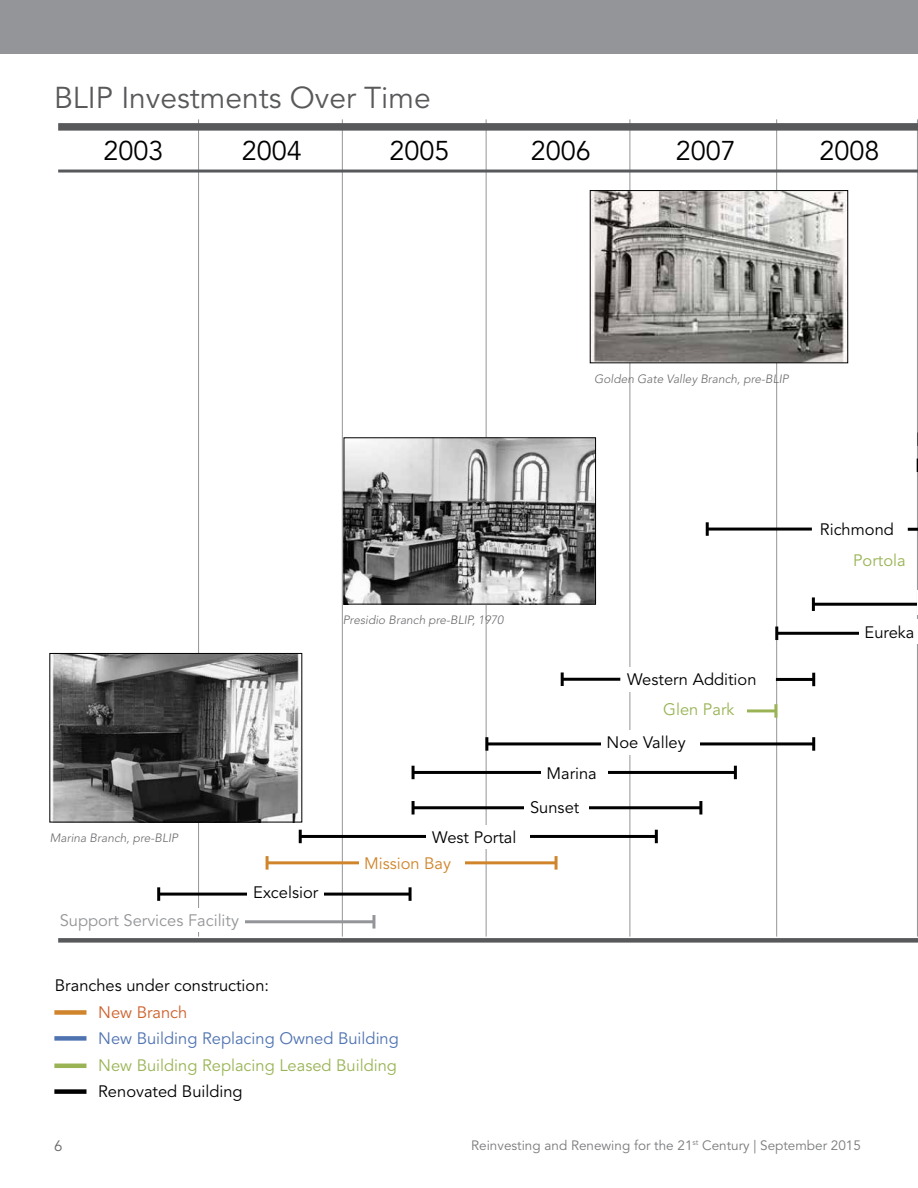
<style>
.page{position:relative;width:918px;height:1188px;background:#fff}
.page>*{position:absolute;margin:0;border:0;box-sizing:border-box;transform-origin:0 0}
.t1{font:30px "Avenir LT Std";color:#58595b}
.t2{font:27px "Avenir LT Std";color:#000}
.t3{font:16.5px "Avenir LT Std";color:#000}
.t4{font:16.5px "Avenir LT Std";color:#9ab455}
.t5{font:16.5px "Avenir LT Std";color:#4f73b1}
.t6{font:16.5px "Avenir LT Std";color:#939598}
.t7{font:16.5px "Avenir LT Std";color:#d0852c}
.t8{font:16.5px "Avenir LT Std";color:#ce612c}
.t9{font:15px "Avenir LT Std";color:#696a6d}
.t10{font:13.5px "Avenir LT Std";color:#797a7d}
.t11{font:italic 300 12px "Avenir LT Std";color:#696a6d}
</style>
<div class="page">
<hr style="left:198px;top:119px;width:1px;height:818px;background:#939598">
<hr style="left:342px;top:119px;width:1px;height:818px;background:#939598">
<hr style="left:486px;top:119px;width:1px;height:818px;background:#939598">
<hr style="left:630px;top:119px;width:1px;height:818px;background:#939598">
<hr style="left:776px;top:119px;width:1px;height:818px;background:#939598">
<hr style="left:917px;top:119px;width:1px;height:818px;background:#939598">
<hr style="left:58px;top:170px;width:860px;height:3px;background:#58595b">
<div style="left:58px;top:123px;width:860px;height:8px;background:#58595b"></div>
<div style="left:58px;top:938px;width:860px;height:5px;background:#58595b"></div>
<svg style="left:908px;top:528px;width:10px;height:3px"></svg>
<svg style="left:917px;top:459px;width:1px;height:13px"></svg>
<hr style="left:813px;top:603px;width:105px;height:3px;background:#000">
<hr style="left:812px;top:597px;width:3px;height:14px;background:#000">
<svg style="left:917px;top:591px;width:1px;height:24px"></svg>
<svg style="left:917px;top:432px;width:1px;height:14px"></svg>
<hr style="left:159px;top:893px;width:251px;height:3px;background:#000">
<hr style="left:157px;top:887px;width:3px;height:14px;background:#000">
<hr style="left:409px;top:887px;width:3px;height:14px;background:#000">
<div style="left:248px;top:880px;width:76px;height:24px;background:#fff"></div>
<hr style="left:267px;top:861px;width:289px;height:3px;background:#d0852c">
<hr style="left:266px;top:856px;width:3px;height:14px;background:#d0852c">
<hr style="left:555px;top:856px;width:3px;height:14px;background:#d0852c">
<div style="left:359px;top:851px;width:105px;height:24px;background:#fff"></div>
<hr style="left:300px;top:835px;width:356px;height:3px;background:#000">
<svg style="left:299px;top:830px;width:3px;height:13px"></svg>
<svg style="left:655px;top:830px;width:3px;height:13px"></svg>
<div style="left:427px;top:826px;width:103px;height:23px;background:#fff"></div>
<hr style="left:413px;top:806px;width:288px;height:3px;background:#000">
<hr style="left:412px;top:801px;width:3px;height:14px;background:#000">
<hr style="left:699px;top:801px;width:3px;height:14px;background:#000">
<div style="left:525px;top:796px;width:64px;height:24px;background:#fff"></div>
<hr style="left:413px;top:771px;width:322px;height:3px;background:#000">
<svg style="left:412px;top:766px;width:3px;height:13px"></svg>
<svg style="left:734px;top:766px;width:3px;height:13px"></svg>
<div style="left:541px;top:762px;width:66px;height:24px;background:#fff"></div>
<hr style="left:742px;top:709px;width:34px;height:3px;background:#9ab455">
<hr style="left:774px;top:704px;width:3px;height:14px;background:#9ab455">
<div style="left:658px;top:697px;width:89px;height:25px;background:#fff"></div>
<hr style="left:487px;top:742px;width:327px;height:3px;background:#000">
<hr style="left:485px;top:737px;width:3px;height:14px;background:#000">
<hr style="left:812px;top:737px;width:3px;height:14px;background:#000">
<div style="left:601px;top:730px;width:98px;height:25px;background:#fff"></div>
<hr style="left:777px;top:632px;width:141px;height:3px;background:#000">
<svg style="left:775px;top:627px;width:3px;height:13px"></svg>
<div style="left:859px;top:620px;width:59px;height:24px;background:#fff"></div>
<div style="left:0;top:0;width:918px;height:54px;background:#939598"></div>
<hr style="left:707px;top:528px;width:105px;height:3px;background:#000">
<hr style="left:706px;top:522px;width:3px;height:14px;background:#000">
<hr style="left:776px;top:678px;width:38px;height:3px;background:#000">
<svg style="left:812px;top:673px;width:3px;height:13px"></svg>
<div style="left:622px;top:667px;width:152px;height:24px;background:#fff"></div>
<hr style="left:562px;top:678px;width:58px;height:3px;background:#000">
<hr style="left:561px;top:672px;width:3px;height:14px;background:#000">
<div style="left:54px;top:1010px;width:32px;height:5px;background:#d0852c"></div>
<div style="left:54px;top:1036px;width:32px;height:5px;background:#4f73b1"></div>
<hr style="left:54px;top:1064px;width:32px;height:4px;background:#9ab455">
<div style="left:54px;top:1089px;width:32px;height:5px;background:#000"></div>
<hr style="left:245px;top:920px;width:129px;height:3px;background:#939598">
<hr style="left:372px;top:915px;width:3px;height:14px;background:#939598">
<div style="left:54px;top:908px;width:190px;height:24px;background:#fff"></div>
<img style="left:592px;top:192px;width:254px;height:169px">
<div style="left:590px;top:190px;width:258px;height:173px;border:1px solid #000"></div>
<img style="left:346px;top:440px;width:248px;height:162px">
<div style="left:344px;top:438px;width:252px;height:166px;border:1px solid #000"></div>
<img style="left:52px;top:655px;width:248px;height:165px">
<div style="left:50px;top:653px;width:252px;height:169px;border:1px solid #000"></div>
<h1 class="t1" style="left:54px;top:81px;width:378px">BLIP Investments Over Time</h1>
<h2 class="t2" style="left:390px;top:135px;width:62px">2005</h2>
<h2 class="t2" style="left:104px;top:135px;width:62px">2003</h2>
<h2 class="t2" style="left:242px;top:135px;width:62px">2004</h2>
<h2 class="t2" style="left:531px;top:135px;width:62px">2006</h2>
<h2 class="t2" style="left:676px;top:135px;width:62px">2007</h2>
<h2 class="t2" style="left:820px;top:135px;width:62px">2008</h2>
<p class="t11" style="left:594px;top:371px;width:196px">Golden Gate Valley Branch, pre-BLIP</p>
<p class="t11" style="left:50px;top:831px;width:130px">Marina Branch, pre-BLIP</p>
<p class="t6" style="left:60px;top:911px;width:181px">Support Services Facility</p>
<p class="t3" style="left:253px;top:883px;width:67px">Excelsior</p>
<p class="t11" style="left:343px;top:613px;width:162px">Presidio Branch pre-BLIP, 1970</p>
<p class="t3" style="left:432px;top:828px;width:86px">West Portal</p>
<p class="t7" style="left:364px;top:853px;width:89px">Mission Bay</p>
<p class="t3" style="left:546px;top:764px;width:52px">Marina</p>
<p class="t3" style="left:530px;top:798px;width:51px">Sunset</p>
<p class="t3" style="left:627px;top:670px;width:131px">Western Addition</p>
<p class="t4" style="left:663px;top:700px;width:73px">Glen Park</p>
<p class="t3" style="left:607px;top:733px;width:81px">Noe Valley</p>
<p class="t3" style="left:55px;top:976px;width:216px">Branches under construction:</p>
<p class="t8" style="left:98px;top:1003px;width:91px">New Branch</p>
<p class="t5" style="left:98px;top:1029px;width:302px">New Building Replacing Owned Building</p>
<p class="t4" style="left:98px;top:1056px;width:300px">New Building Replacing Leased Building</p>
<p class="t3" style="left:98px;top:1082px;width:146px">Renovated Building</p>
<p class="t3" style="left:820px;top:520px;width:75px">Richmond</p>
<p class="t4" style="left:853px;top:551px;width:54px">Portola</p>
<p class="t3" style="left:865px;top:622px;width:51px">Eureka</p>
<p class="t9" style="left:54px;top:1137px;width:10px">6</p>
<p class="t10" style="left:471px;top:1137px;width:391px">Reinvesting and Renewing for the 21<sup>st</sup> Century | September 2015</p>
</div>
